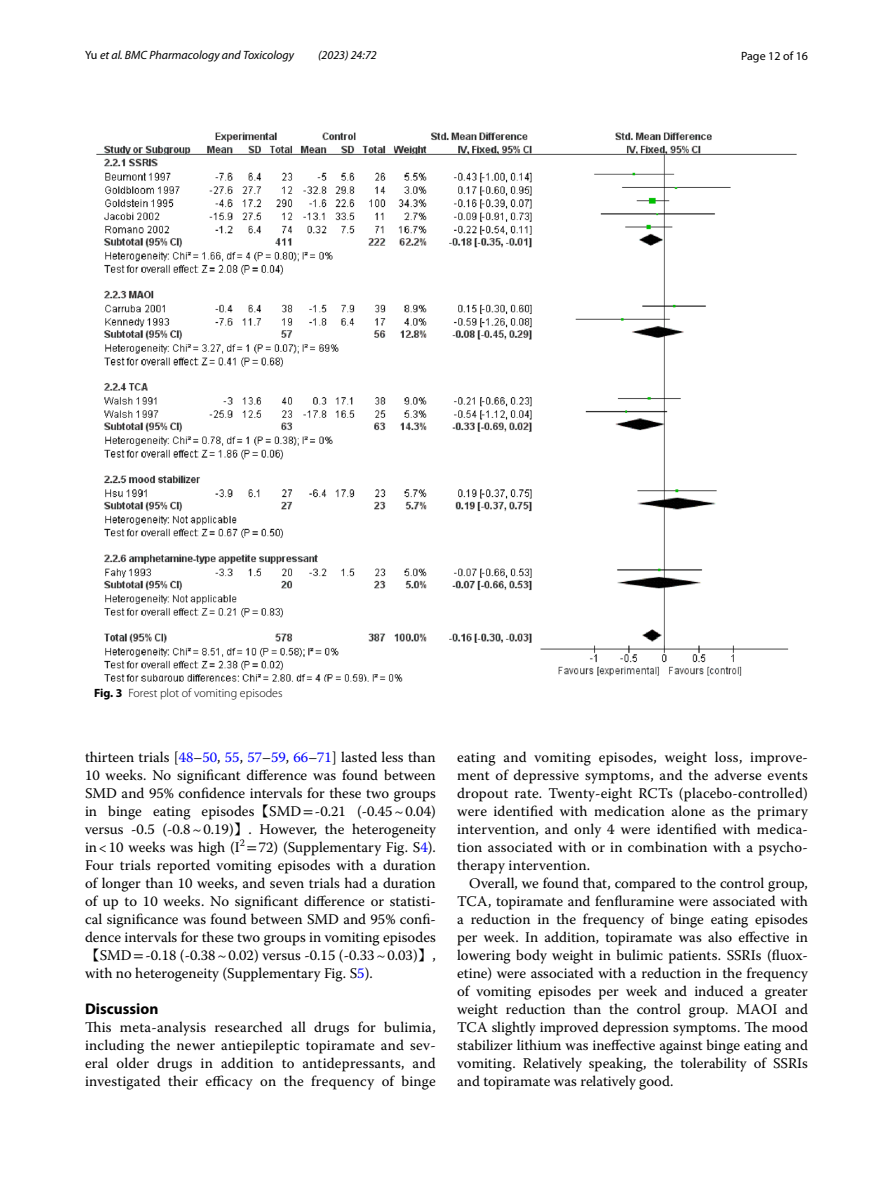
<style>
.page{position:relative;width:893px;height:1187px;background:#fff}
.page>*{position:absolute;margin:0;border:0;box-sizing:border-box;transform-origin:0 0}
.t1{font:700 15.45px "Myriad Pro";color:#000}
.t2{font:14.7px/18px "Warnock Pro";letter-spacing:.005em;color:#000;text-align:justify}
.t3{font:italic 12px "Myriad Pro";color:#000}
.t4{font:300 12px "Myriad Pro";color:#000}
.t5{font:12px "Myriad Pro";color:#000}
.s1{font-style:normal}
.s2{font-weight:700}
.s3{color:#00f}
.s4{font-family:"Code 2000"}
.s5{font-family:"STIX"}
</style>
<div class="page">
<img style="left:96px;top:133px;width:701px;height:548px">
<p class="t3" style="left:85px;top:48px;width:211px"><span class="s1">Yu</span> et al. BMC Pharmacology and Toxicology</p>
<p class="t3" style="left:318px;top:48px;width:60px">(2023) 24:72</p>
<p class="t5" style="left:741px;top:48px;width:68px">Page 12 of 16</p>
<p class="t4" style="left:94px;top:686px;width:190px"><span class="s2">Fig. 3</span> Forest plot of vomiting episodes</p>
<p class="t2" style="left:85px;top:747px;width:352px">thirteen trials [<span class="s3">48</span>–<span class="s3">50</span>, <span class="s3">55</span>, <span class="s3">57</span>–<span class="s3">59</span>, <span class="s3">66</span>–<span class="s3">71</span>] lasted less than 10 weeks. No significant difference was found between SMD and 95% confidence intervals for these two groups in binge eating episodes<span class="s4">【</span>SMD<span class="s5">=</span>-0.21 (-0.45~0.04) versus -0.5 (-0.8~0.19)<span class="s4">】</span>. However, the heterogeneity in&lt;10 weeks was high (I<sup>2</sup> <span class="s5">=</span>72) (Supplementary Fig. S<span class="s3">4</span>).<br>Four trials reported vomiting episodes with a duration of longer than 10 weeks, and seven trials had a duration of up to 10 weeks. No significant difference or statisti&shy;cal significance was found between SMD and 95% confi&shy;dence intervals for these two groups in vomiting episodes<span class="s4">【</span>SMD<span class="s5">=</span>-0.18 (-0.38~0.02) versus -0.15 (-0.33~0.03)<span class="s4">】</span>, with no heterogeneity (Supplementary Fig. S<span class="s3">5</span>).</p>
<p class="t1" style="left:85px;top:998px;width:75px">Discussion</p>
<p class="t2" style="left:85px;top:1017px;width:352px">This meta-analysis researched all drugs for bulimia, including the newer antiepileptic topiramate and sev&shy;eral older drugs in addition to antidepressants, and investigated their efficacy on the frequency of binge</p>
<p class="t2" style="left:457px;top:747px;width:352px">eating and vomiting episodes, weight loss, improve&shy;ment of depressive symptoms, and the adverse events dropout rate. Twenty-eight RCTs (placebo-controlled) were identified with medication alone as the primary intervention, and only 4 were identified with medica&shy;tion associated with or in combination with a psycho&shy;therapy intervention.</p>
<p class="t2" style="left:457px;top:873px;width:352px;text-indent:12px">Overall, we found that, compared to the control group, TCA, topiramate and fenfluramine were associated with a reduction in the frequency of binge eating episodes per week. In addition, topiramate was also effective in lowering body weight in bulimic patients. SSRIs (fluox&shy;etine) were associated with a reduction in the frequency of vomiting episodes per week and induced a greater weight reduction than the control group. MAOI and TCA slightly improved depression symptoms. The mood stabilizer lithium was ineffective against binge eating and vomiting. Relatively speaking, the tolerability of SSRIs and topiramate was relatively good.</p>
</div>
